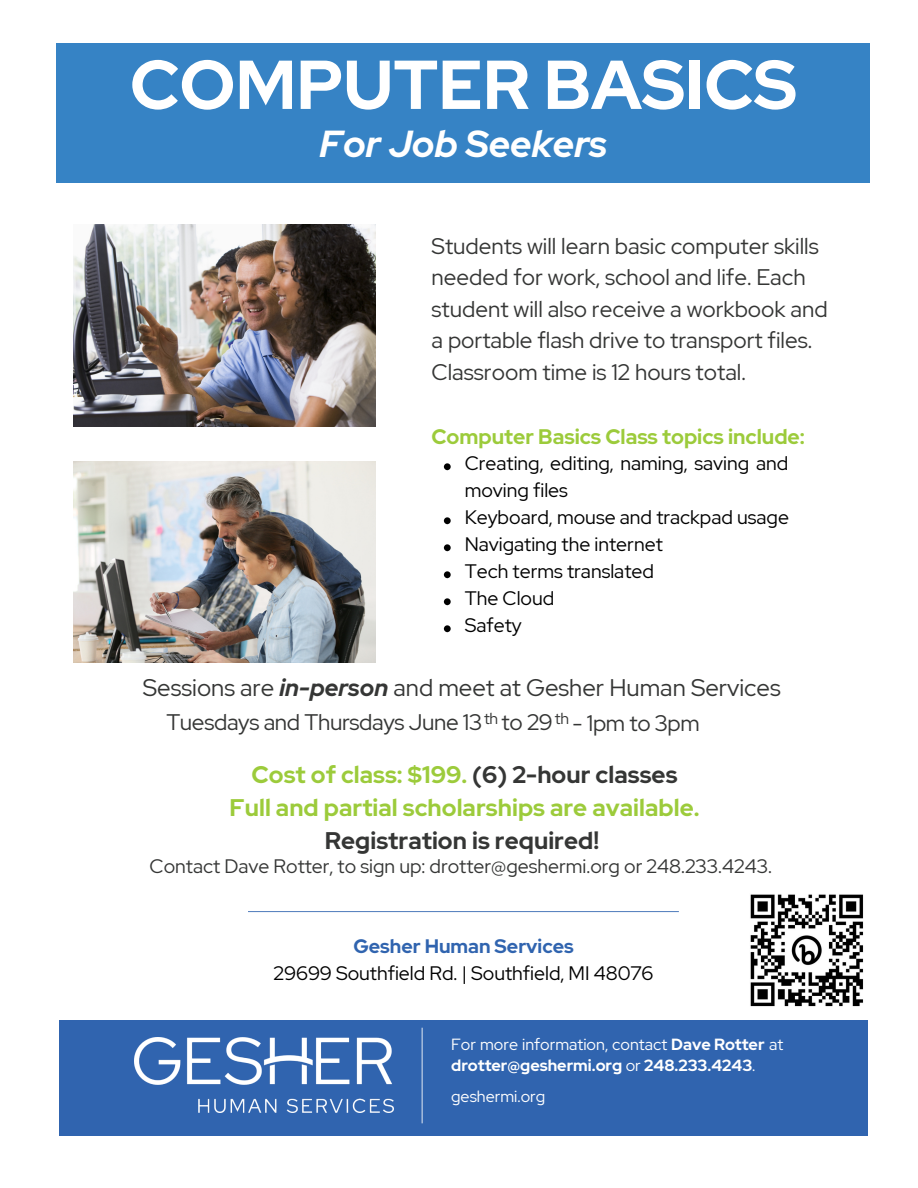
<style>
.page{position:relative;width:918px;height:1188px;background:#fff}
.page>*{position:absolute;margin:0;border:0;box-sizing:border-box;transform-origin:0 0}
.t1{font:700 69px "Red Hat Display";color:#fff}
.t2{font:italic 700 37.5px "Red Hat Display";color:#fff}
.t3{font:700 24px/32.7px "Red Hat Display";letter-spacing:.005em;color:#9ccb3b;text-align:center}
.t4{font:24px "Red Hat Display";color:#353635}
.t5{font:700 24px "Red Hat Display";letter-spacing:.005em;color:#353635}
.t6{font:22.5px/31.5px "Red Hat Display";color:#353635}
.t7{font:700 21px "Red Hat Display";color:#9ccb3b}
.t8{font:19.5px/27px "Red Hat Display";color:#000}
.t9{font:19.5px "Red Hat Display";color:#353635}
.t10{font:700 19.5px "Red Hat Display";color:#3064af}
.t11{font:700 16.2px/21.3px "Red Hat Display";color:#fff}
.t12{font:16.2px "Red Hat Display";color:#fff}
.s1{font-weight:700;font-style:italic}
.s2{color:#353635}
.s3{font-weight:400}
</style>
<div class="page">
<div style="left:59px;top:1020px;width:809px;height:116px;background:#3064af"></div>
<hr style="left:248px;top:911px;width:431px;height:1px;background:#3064af">
<img style="left:134px;top:1037px;width:260px;height:76px">
<hr style="left:422px;top:1028px;width:1px;height:95px;background:#fff">
<img style="left:74px;top:225px;width:301px;height:201px">
<img style="left:74px;top:461px;width:301px;height:202px">
<div style="left:56px;top:43px;width:813px;height:139px;background:#3683c5"></div>
<svg style="left:444px;top:517px;width:7px;height:7px"></svg>
<svg style="left:444px;top:544px;width:7px;height:7px"></svg>
<svg style="left:444px;top:571px;width:7px;height:7px"></svg>
<svg style="left:444px;top:598px;width:7px;height:7px"></svg>
<svg style="left:444px;top:625px;width:7px;height:7px"></svg>
<svg style="left:444px;top:463px;width:7px;height:7px"></svg>
<img style="left:750px;top:894px;width:114px;height:113px">
<h1 class="t1" style="left:130px;top:39px;width:669px">COMPUTER BASICS</h1>
<h2 class="t2" style="left:320px;top:119px;width:289px">For Job Seekers</h2>
<p class="t6" style="left:432px;top:230px;width:398px">Students will learn basic computer skills needed for work, school and life. Each student will also receive a workbook and a portable flash drive to transport files.<br>Classroom time is 12 hours total.</p>
<p class="t7" style="left:432px;top:422px;width:375px">Computer Basics Class topics include:</p>
<p class="t8" style="left:465px;top:449px;width:326px">Creating, editing, naming, saving and moving files<br>Keyboard, mouse and trackpad usage<br>Navigating the internet<br>Tech terms translated<br>The Cloud<br>Safety</p>
<p class="t4" style="left:143px;top:672px;width:639px">Sessions are <span class="s1">in-person</span> and meet at Gesher Human Services</p>
<p class="t6" style="left:166px;top:706px;width:535px">Tuesdays and Thursdays June 13<sup>th</sup> to 29 <sup>th</sup> - 1pm to 3pm</p>
<p class="t3" style="left:229px;top:759px;width:472px">Cost of class: $199. <span class="s2">(6) 2-hour classes<br></span>Full and partial scholarships are available.</p>
<p class="t5" style="left:325px;top:824px;width:276px">Registration is required!</p>
<p class="t9" style="left:150px;top:853px;width:624px">Contact Dave Rotter, to sign up: drotter@geshermi.org or 248.233.4243.</p>
<p class="t10" style="left:353px;top:934px;width:222px">Gesher Human Services</p>
<p class="t8" style="left:274px;top:960px;width:381px">29699 Southfield Rd. | Southfield, MI 48076</p>
<p class="t11" style="left:451px;top:1034px;width:334px"><span class="s3">For more information, contact</span> Dave Rotter <span class="s3">at </span>drotter@geshermi.org <span class="s3">or</span> 248.233.4243<span class="s3">.</span></p>
<p class="t12" style="left:451px;top:1085px;width:96px">geshermi.org</p>
</div>
